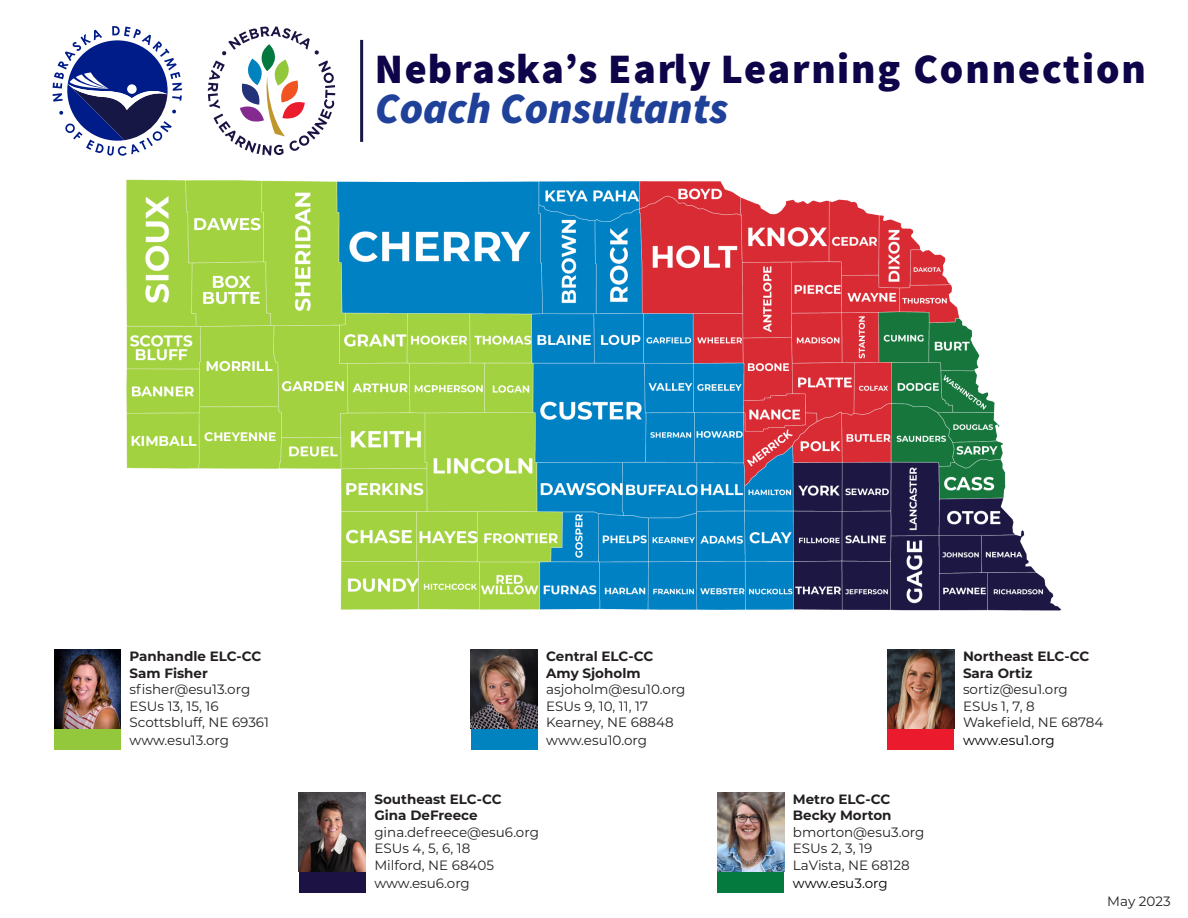
<style>
.page{position:relative;width:1188px;height:918px;background:#fff}
.page>*{position:absolute;margin:0;border:0;box-sizing:border-box;transform-origin:0 0}
.t1{font:italic 43.5px "Source Sans Variable";color:#20419a}
.t2{font:42px "Source Sans Variable";letter-spacing:.045em;color:#0d0449}
.t3{font:13.5px "Montserrat";color:#231f20}
.t4{font:700 13.5px "Montserrat";color:#231f20}
.t5{font:13.5px "Montserrat";color:#000}
</style>
<div class="page">
<img style="left:127px;top:180px;width:934px;height:430px">
<div style="left:54px;top:650px;width:67px;height:100px;background:#94c83c"></div>
<svg style="left:53px;top:26px;width:129px;height:130px"></svg>
<div style="left:471px;top:650px;width:67px;height:100px;background:#0083bf"></div>
<div style="left:887px;top:650px;width:67px;height:100px;background:#eb1b2d"></div>
<div style="left:299px;top:792px;width:67px;height:100px;background:#1c1344"></div>
<div style="left:717px;top:792px;width:67px;height:100px;background:#047a3f"></div>
<hr style="left:360px;top:40px;width:3px;height:102px;background:#171745">
<svg style="left:208px;top:26px;width:127px;height:129px"></svg>
<img style="left:54px;top:650px;width:67px;height:79px">
<img style="left:471px;top:650px;width:67px;height:79px">
<img style="left:887px;top:650px;width:67px;height:79px">
<img style="left:299px;top:792px;width:67px;height:80px">
<img style="left:717px;top:792px;width:67px;height:80px">
<p class="t2" style="left:375px;top:43px;width:773px">Nebraska’s Early Learning Connection</p>
<p class="t1" style="left:375px;top:82px;width:355px">Coach Consultants</p>
<p class="t4" style="left:130px;top:647px;width:133px">Panhandle ELC-CC</p>
<p class="t4" style="left:130px;top:663px;width:80px">Sam Fisher</p>
<p class="t3" style="left:130px;top:680px;width:122px">sfisher@esu13.org</p>
<p class="t3" style="left:130px;top:697px;width:91px">ESUs 13, 15, 16</p>
<p class="t3" style="left:130px;top:713px;width:141px">Scottsbluff, NE 69361</p>
<p class="t3" style="left:130px;top:731px;width:101px">www.esu13.org</p>
<p class="t4" style="left:546px;top:647px;width:109px">Central ELC-CC</p>
<p class="t4" style="left:546px;top:663px;width:96px">Amy Sjoholm</p>
<p class="t3" style="left:546px;top:680px;width:141px">asjoholm@esu10.org</p>
<p class="t3" style="left:546px;top:697px;width:103px">ESUs 9, 10, 11, 17</p>
<p class="t3" style="left:546px;top:713px;width:129px">Kearney, NE 68848</p>
<p class="t3" style="left:546px;top:731px;width:102px">www.esu10.org</p>
<p class="t4" style="left:374px;top:789px;width:129px">Southeast ELC-CC</p>
<p class="t4" style="left:374px;top:806px;width:105px">Gina DeFreece</p>
<p class="t3" style="left:374px;top:823px;width:166px">gina.defreece@esu6.org</p>
<p class="t3" style="left:374px;top:839px;width:98px">ESUs 4, 5, 6, 18</p>
<p class="t3" style="left:374px;top:856px;width:121px">Milford, NE 68405</p>
<p class="t3" style="left:374px;top:874px;width:97px">www.esu6.org</p>
<p class="t4" style="left:793px;top:789px;width:99px">Metro ELC-CC</p>
<p class="t4" style="left:793px;top:806px;width:100px">Becky Morton</p>
<p class="t3" style="left:793px;top:823px;width:133px">bmorton@esu3.org</p>
<p class="t3" style="left:793px;top:839px;width:81px">ESUs 2, 3, 19</p>
<p class="t3" style="left:793px;top:856px;width:118px">LaVista, NE 68128</p>
<p class="t5" style="left:793px;top:874px;width:96px">www.esu3.org</p>
<p class="t4" style="left:963px;top:647px;width:128px">Northeast ELC-CC</p>
<p class="t4" style="left:963px;top:663px;width:71px">Sara Ortiz</p>
<p class="t3" style="left:963px;top:680px;width:106px">sortiz@esu1.org</p>
<p class="t3" style="left:963px;top:697px;width:73px">ESUs 1, 7, 8</p>
<p class="t3" style="left:963px;top:713px;width:142px">Wakefield, NE 68784</p>
<p class="t5" style="left:963px;top:731px;width:93px">www.esu1.org</p>
<p class="t3" style="left:1107px;top:892px;width:65px">May 2023</p>
</div>
